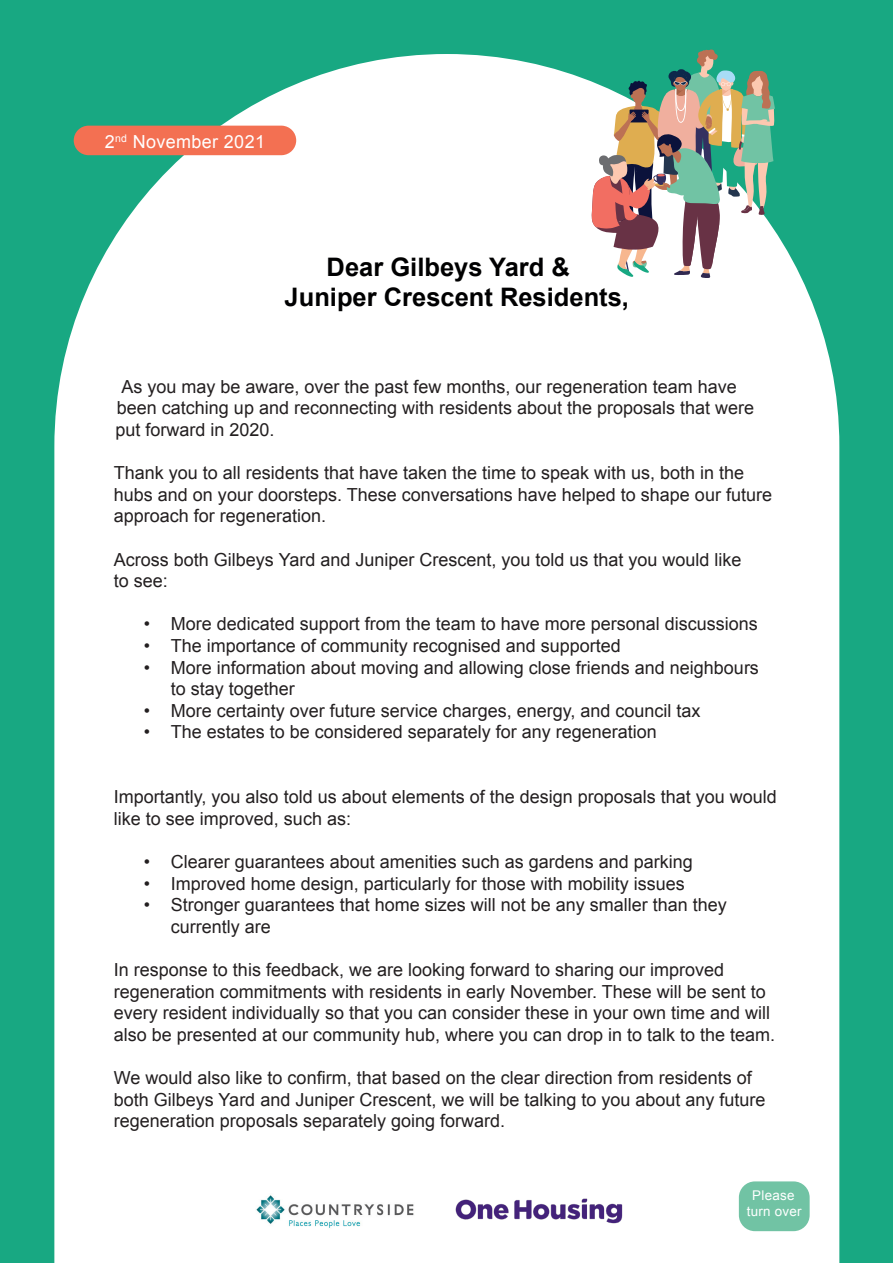
<style>
.page{position:relative;width:893px;height:1263px;background:#18a882}
.page>*{position:absolute;margin:0;border:0;box-sizing:border-box;transform-origin:0 0}
.t1{font:700 25.5px "Arial";color:#000001}
.t2{font:18px/21.6px "Arial";color:#231f20}
.Body_Text{font:18px "Arial";letter-spacing:.02em;color:#fff}
.Body_Text-2{font:13.35px/16px "Arial";letter-spacing:.02em;color:#fff;text-align:center}
</style>
<div class="page">
<div style="left:54px;top:54px;width:785px;height:1209px;background:#fff"></div>
<img style="left:454px;top:1180px;width:170px;height:59px">
<img style="left:255px;top:1185px;width:159px;height:53px">
<div style="left:74px;top:126px;width:222px;height:29px;background:#f37052"></div>
<svg style="left:591px;top:49px;width:184px;height:229px"></svg>
<div style="left:739px;top:1181px;width:71px;height:50px;background:#71c3a4;border-radius:16px"></div>
<p class="Body_Text" style="left:105px;top:129px;width:162px">2<sup>nd</sup> November 2021</p>
<p class="t1" style="left:327px;top:250px;width:245px">Dear Gilbeys Yard &amp;</p>
<p class="t1" style="left:285px;top:281px;width:346px">Juniper Crescent Residents,</p>
<p class="t2" style="left:115px;top:376px;width:640px;text-indent:6px">As you may be aware, over the past few months, our regeneration team have been catching up and reconnecting with residents about the proposals that were put forward in 2020.</p>
<p class="t2" style="left:114px;top:462px;width:660px">Thank you to all residents that have taken the time to speak with us, both in the hubs and on your doorsteps. These conversations have helped to shape our future approach for regeneration.</p>
<p class="t2" style="left:114px;top:549px;width:629px">Across both Gilbeys Yard and Juniper Crescent, you told us that you would like to see:</p>
<p class="t2" style="left:144px;top:613px;width:616px">• More dedicated support from the team to have more personal discussions</p>
<p class="t2" style="left:144px;top:635px;width:479px">• The importance of community recognised and supported</p>
<p class="t2" style="left:171px;top:657px;width:590px;text-indent:-27px">• More information about moving and allowing close friends and neighbours to stay together</p>
<p class="t2" style="left:144px;top:700px;width:558px">• More certainty over future service charges, energy, and council tax</p>
<p class="t2" style="left:144px;top:721px;width:515px">• The estates to be considered separately for any regeneration</p>
<p class="t2" style="left:114px;top:786px;width:665px">Importantly, you also told us about elements of the design proposals that you would like to see improved, such as:</p>
<p class="t2" style="left:144px;top:851px;width:551px">• Clearer guarantees about amenities such as gardens and parking</p>
<p class="t2" style="left:144px;top:873px;width:543px">• Improved home design, particularly for those with mobility issues</p>
<p class="t2" style="left:171px;top:894px;width:558px;text-indent:-27px">• Stronger guarantees that home sizes will not be any smaller than they currently are</p>
<p class="t2" style="left:114px;top:959px;width:663px">In response to this feedback, we are looking forward to sharing our improved regeneration commitments with residents in early November. These will be sent to every resident individually so that you can consider these in your own time and will also be presented at our community hub, where you can drop in to talk to the team.</p>
<p class="t2" style="left:114px;top:1067px;width:653px">We would also like to confirm, that based on the clear direction from residents of both Gilbeys Yard and Juniper Crescent, we will be talking to you about any future regeneration proposals separately going forward.</p>
<p class="Body_Text-2" style="left:747px;top:1187px;width:56px">Please turn over</p>
</div>
